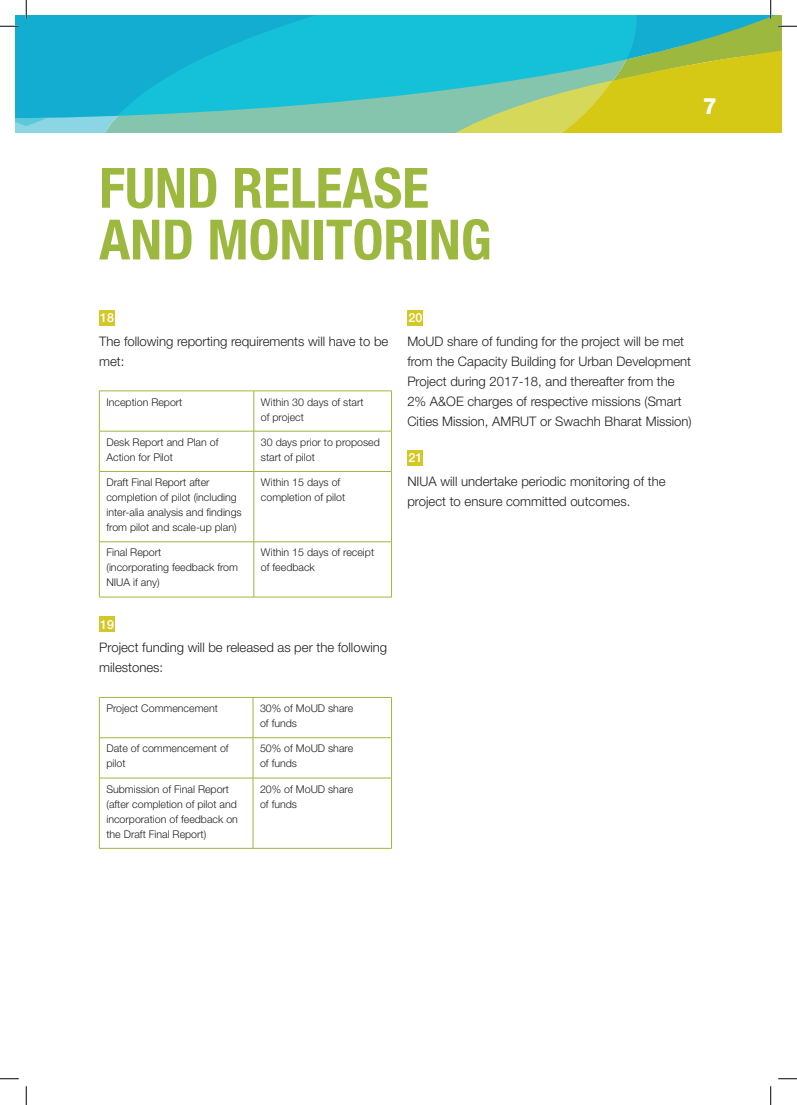
<style>
.page{position:relative;width:797px;height:1105px;background:#fff}
.page>*{position:absolute;margin:0;border:0;box-sizing:border-box;transform-origin:0 0}
.t1{font:700 condensed 55.62px/51.8px "Helvetica Neue LT Std";color:#9cb83f}
.t2{font:800 22.5px "Helvetica Neue LT Std";color:#fff}
.t3{font:300 13.12px/20px "Helvetica Neue LT Std";color:#231f20}
.t4{font:500 12.5px "Helvetica Neue LT Std";color:#fff}
.t5{font:300 10.62px/15px "Helvetica Neue LT Std";color:#231f20}
</style>
<div class="page">
<svg style="left:118px;top:16px;width:297px;height:117px;background:#2dbdcc"></svg>
<div style="left:99px;top:310px;width:16px;height:16px;background:#d3c827"></div>
<hr style="left:99px;top:391px;width:155px;height:1px;background:#9cb83f">
<hr style="left:99px;top:391px;width:1px;height:40px;background:#9cb83f">
<hr style="left:254px;top:391px;width:137px;height:1px;background:#9cb83f">
<hr style="left:254px;top:391px;width:1px;height:40px;background:#9cb83f">
<hr style="left:391px;top:391px;width:1px;height:40px;background:#9cb83f">
<hr style="left:99px;top:431px;width:155px;height:1px;background:#9cb83f">
<hr style="left:99px;top:431px;width:1px;height:40px;background:#9cb83f">
<hr style="left:254px;top:431px;width:137px;height:1px;background:#9cb83f">
<hr style="left:254px;top:431px;width:1px;height:40px;background:#9cb83f">
<hr style="left:391px;top:431px;width:1px;height:40px;background:#9cb83f">
<hr style="left:99px;top:471px;width:155px;height:1px;background:#9cb83f">
<hr style="left:99px;top:472px;width:1px;height:70px;background:#9cb83f">
<hr style="left:254px;top:471px;width:137px;height:1px;background:#9cb83f">
<hr style="left:254px;top:472px;width:1px;height:70px;background:#9cb83f">
<hr style="left:391px;top:472px;width:1px;height:70px;background:#9cb83f">
<hr style="left:99px;top:542px;width:155px;height:1px;background:#9cb83f">
<hr style="left:99px;top:542px;width:1px;height:55px;background:#9cb83f">
<hr style="left:254px;top:542px;width:137px;height:1px;background:#9cb83f">
<hr style="left:254px;top:542px;width:1px;height:55px;background:#9cb83f">
<hr style="left:391px;top:542px;width:1px;height:55px;background:#9cb83f">
<hr style="left:99px;top:597px;width:155px;height:1px;background:#9cb83f">
<hr style="left:254px;top:597px;width:137px;height:1px;background:#9cb83f">
<div style="left:99px;top:616px;width:16px;height:16px;background:#d3c827"></div>
<hr style="left:253px;top:697px;width:1px;height:40px;background:#9cb83f">
<hr style="left:99px;top:737px;width:154px;height:1px;background:#9cb83f">
<hr style="left:253px;top:737px;width:138px;height:1px;background:#9cb83f">
<hr style="left:253px;top:738px;width:1px;height:40px;background:#9cb83f">
<hr style="left:99px;top:778px;width:154px;height:1px;background:#9cb83f">
<hr style="left:253px;top:778px;width:138px;height:1px;background:#9cb83f">
<hr style="left:253px;top:778px;width:1px;height:70px;background:#9cb83f">
<hr style="left:99px;top:848px;width:154px;height:1px;background:#9cb83f">
<hr style="left:253px;top:848px;width:138px;height:1px;background:#9cb83f">
<hr style="left:99px;top:697px;width:154px;height:1px;background:#9cb83f">
<hr style="left:99px;top:697px;width:1px;height:40px;background:#9cb83f">
<hr style="left:253px;top:697px;width:138px;height:1px;background:#9cb83f">
<hr style="left:391px;top:697px;width:1px;height:40px;background:#9cb83f">
<hr style="left:99px;top:738px;width:1px;height:40px;background:#9cb83f">
<hr style="left:391px;top:738px;width:1px;height:40px;background:#9cb83f">
<hr style="left:99px;top:778px;width:1px;height:70px;background:#9cb83f">
<hr style="left:391px;top:778px;width:1px;height:70px;background:#9cb83f">
<div style="left:407px;top:310px;width:16px;height:16px;background:#d3c827"></div>
<div style="left:407px;top:450px;width:16px;height:16px;background:#d3c827"></div>
<svg style="left:0;top:1078px;width:19px;height:1px"></svg>
<svg style="left:778px;top:1078px;width:19px;height:1px"></svg>
<svg style="left:0;top:0;width:118px;height:133px"></svg>
<svg style="left:25px;top:1086px;width:2px;height:19px"></svg>
<svg style="left:415px;top:0;width:382px;height:133px;background:#8ccc91"></svg>
<svg style="left:770px;top:1086px;width:1px;height:19px"></svg>
<h1 class="t1" style="left:99px;top:161px;width:192px">FUND RELEASE<br>AND MONITORIN</h1>
<h1 class="t1" style="left:461px;top:213px;width:32px">G</h1>
<h2 class="t2" style="left:702px;top:93px;width:16px">7</h2>
<p class="t4" style="left:100px;top:310px;width:15px">18</p>
<p class="t3" style="left:99px;top:331px;width:291px">The following reporting requirements will have to be met:</p>
<p class="t5" style="left:106px;top:394px;width:77px">Inception Report</p>
<p class="t5" style="left:261px;top:394px;width:104px">Within 30 days of start of project</p>
<p class="t5" style="left:106px;top:434px;width:113px">Desk Report and Plan of<br>Action for Pilot</p>
<p class="t5" style="left:261px;top:434px;width:120px">30 days prior to proposed start of pilot</p>
<p class="t5" style="left:106px;top:475px;width:137px">Draft Final Report after completion of pilot (including inter-alia analysis and findings from pilot and scale-up plan)</p>
<p class="t5" style="left:261px;top:475px;width:86px">Within 15 days of completion of pilot</p>
<p class="t5" style="left:106px;top:545px;width:133px">Final Report<br>(incorporating feedback from<br>NIUA if any)</p>
<p class="t5" style="left:261px;top:545px;width:115px">Within 15 days of receipt of feedback</p>
<p class="t4" style="left:100px;top:617px;width:15px">19</p>
<p class="t3" style="left:99px;top:637px;width:289px">Project funding will be released as per the following milestones:</p>
<p class="t5" style="left:106px;top:701px;width:113px">Project Commencement</p>
<p class="t5" style="left:260px;top:701px;width:95px">30% of MoUD share of funds</p>
<p class="t5" style="left:106px;top:741px;width:124px">Date of commencement of pilot</p>
<p class="t5" style="left:260px;top:741px;width:95px">50% of MoUD share of funds</p>
<p class="t5" style="left:106px;top:781px;width:133px">Submission of Final Report (after completion of pilot and incorporation of feedback on the Draft Final Report)</p>
<p class="t5" style="left:260px;top:781px;width:95px">20% of MoUD share of funds</p>
<p class="t4" style="left:408px;top:310px;width:15px">20</p>
<p class="t3" style="left:407px;top:331px;width:286px">MoUD share of funding for the project will be met from the Capacity Building for Urban Development Project during 2017-18, and thereafter from the 2% A&amp;OE charges of respective missions (Smart Cities Mission, AMRUT or Swachh Bharat Mission)</p>
<p class="t4" style="left:408px;top:450px;width:15px">21</p>
<p class="t3" style="left:407px;top:471px;width:260px">NIUA will undertake periodic monitoring of the project to ensure committed outcomes.</p>
</div>
